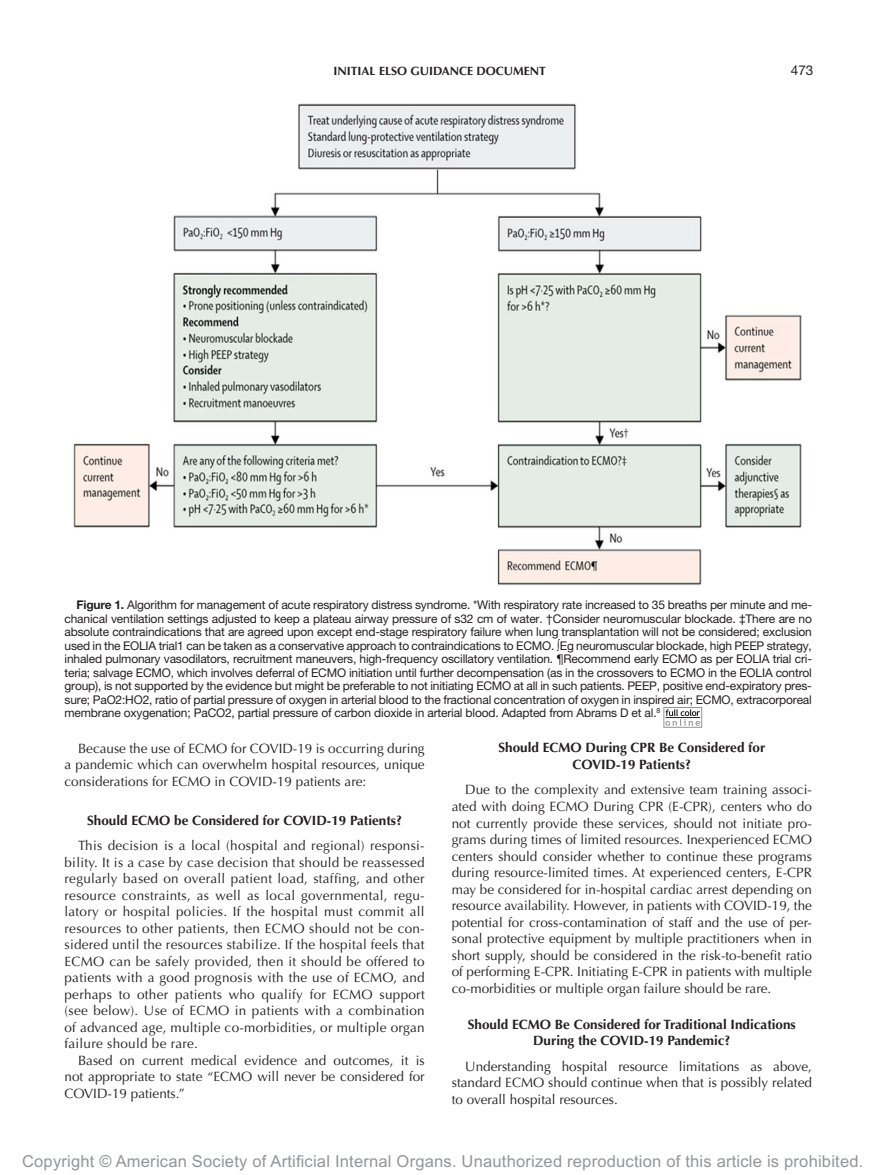
<style>
.page{position:relative;width:878px;height:1175px;background:#fff}
.page>*{position:absolute;margin:0;border:0;box-sizing:border-box;transform-origin:0 0}
.t1{font:16.5px "Arial MT Std";letter-spacing:.015em;color:#939598}
.t2{font:13.5px/16.5px "Optima";color:#231f20;text-align:justify}
.t3{font:700 13.5px/16.5px "Optima";color:#231f20;text-align:center}
.t4{font:13.5px "Helvetica Neue";color:#231f20}
.t5{font:12px/13.5px "Helvetica Neue";letter-spacing:-.015em;color:#231f20;text-align:justify}
.t6{font:700 12px "Optima";color:#231f20}
.s1{font-weight:700}
</style>
<div class="page">
<img style="left:73px;top:103px;width:729px;height:483px">
<div style="left:663px;top:707px;width:39px;height:20px;border:1px solid #939598"></div>
<svg style="left:665px;top:709px;width:35px;height:17px"></svg>
<hr style="left:665px;top:717px;width:35px;height:1px;background:#231f20">
<p class="t6" style="left:333px;top:64px;width:214px">INITIAL ELSO GUIDANCE DOCUMENT</p>
<p class="t4" style="left:790px;top:62px;width:24px">473</p>
<p class="t5" style="left:64px;top:598px;width:749px;text-indent:12px"><span class="s1">Figure 1.</span> Algorithm for management of acute respiratory distress syndrome. *With respiratory rate increased to 35 breaths per minute and me&shy;chanical ventilation settings adjusted to keep a plateau airway pressure of s32 cm of water. †Consider neuromuscular blockade. ‡There are no absolute contraindications that are agreed upon except end-stage respiratory failure when lung transplantation will not be considered; exclusion used in the EOLIA trial1 can be taken as a conservative approach to contraindications to ECMO. ∫Eg neuromuscular blockade, high PEEP strategy, inhaled pulmonary vasodilators, recruitment maneuvers, high-frequency oscillatory ventilation. ¶Recommend early ECMO as per EOLIA trial cri&shy;teria; salvage ECMO, which involves deferral of ECMO initiation until further decompensation (as in the crossovers to ECMO in the EOLIA control group), is not supported by the evidence but might be preferable to not initiating ECMO at all in such patients. PEEP, positive end-expiratory pres&shy;sure; PaO2:HO2, ratio of partial pressure of oxygen in arterial blood to the fractional concentration of oxygen in inspired air; ECMO, extracorporeal membrane oxygenation; PaCO2, partial pressure of carbon dioxide in arterial blood. Adapted from Abrams D et al.<sup>8</sup></p>
<p class="t2" style="left:65px;top:740px;width:361px;text-indent:14px">Because the use of ECMO for COVID-19 is occurring during a pandemic which can overwhelm hospital resources, unique considerations for ECMO in COVID-19 patients are:</p>
<p class="t3" style="left:87px;top:812px;width:316px">Should ECMO be Considered for COVID-19 Patients?</p>
<p class="t2" style="left:65px;top:837px;width:362px;text-indent:14px">This decision is a local (hospital and regional) responsi&shy;bility. It is a case by case decision that should be reassessed regularly based on overall patient load, staffing, and other resource constraints, as well as local governmental, regu&shy;latory or hospital policies. If the hospital must commit all resources to other patients, then ECMO should not be con&shy;sidered until the resources stabilize. If the hospital feels that ECMO can be safely provided, then it should be offered to patients with a good prognosis with the use of ECMO, and perhaps to other patients who qualify for ECMO support (see below). Use of ECMO in patients with a combination of advanced age, multiple co-morbidities, or multiple organ failure should be rare.</p>
<p class="t2" style="left:65px;top:1052px;width:362px;text-indent:14px">Based on current medical evidence and outcomes, it is not appropriate to state “ECMO will never be considered for COVID-19 patients.”</p>
<p class="t3" style="left:498px;top:740px;width:268px">Should ECMO During CPR Be Considered for<br>COVID-19 Patients?</p>
<p class="t2" style="left:452px;top:782px;width:362px;text-indent:14px">Due to the complexity and extensive team training associ&shy;ated with doing ECMO During CPR (E-CPR), centers who do not currently provide these services, should not initiate pro&shy;grams during times of limited resources. Inexperienced ECMO centers should consider whether to continue these programs during resource-limited times. At experienced centers, E-CPR may be considered for in-hospital cardiac arrest depending on resource availability. However, in patients with COVID-19, the potential for cross-contamination of staff and the use of per&shy;sonal protective equipment by multiple practitioners when in short supply, should be considered in the risk-to-benefit ratio of performing E-CPR. Initiating E-CPR in patients with multiple co-morbidities or multiple organ failure should be rare.</p>
<p class="t3" style="left:468px;top:1015px;width:329px">Should ECMO Be Considered for Traditional Indications<br>During the COVID-19 Pandemic?</p>
<p class="t2" style="left:452px;top:1058px;width:362px;text-indent:14px">Understanding hospital resource limitations as above, standard ECMO should continue when that is possibly related to overall hospital resources.</p>
<p class="t1" style="left:22px;top:1152px;width:842px">Copyright © American Society of Artificial Internal Organs. Unauthorized reproduction of this article is prohibited.</p>
</div>
